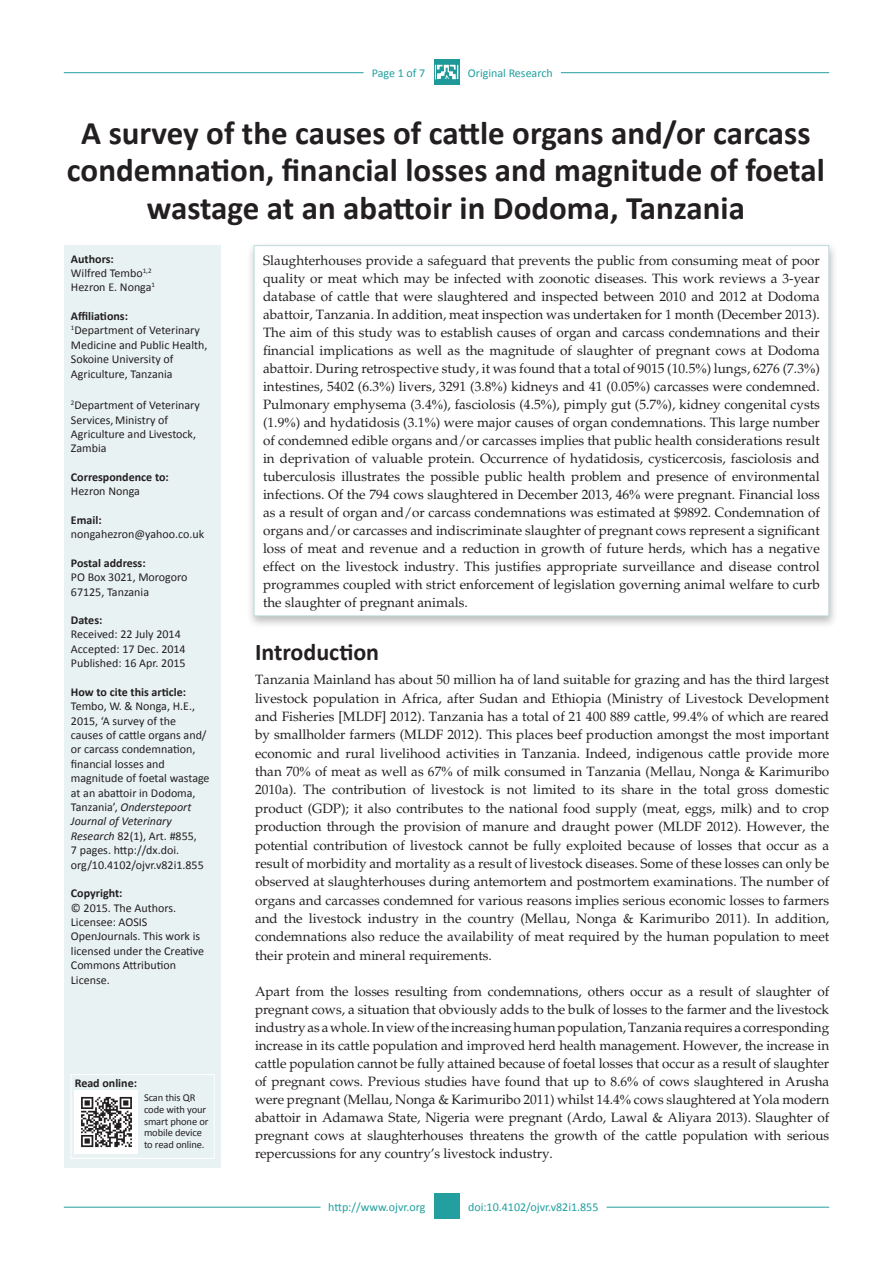
<style>
.page{position:relative;width:893px;height:1263px;background:#fff}
.page>*{position:absolute;margin:0;border:0;box-sizing:border-box;transform-origin:0 0}
.Article_Title{font:700 33px/37.5px "Calibri";color:#231f20;text-align:center}
._1{font:700 24px "Calibri";color:#231f20}
.Abstract_Text{font:13.5px/18px "Palatino";color:#231f20;text-align:justify}
.Text1{font:13.5px/18.3px "Palatino";color:#231f20;text-align:justify}
.Text{font:13.5px/18px "Palatino";letter-spacing:-.005em;color:#231f20;text-align:justify}
.Sidebar_text{font:12px/14.4px "Calibri";color:#231f20}
.Sidebar_head{font:700 12px "Calibri";color:#231f20}
.Sidebar_text1{font:12px/14.4px "Calibri";color:#231f20}
.RRH_Bottom{font:12px "Calibri";color:#229f9e}
.LRH_Bottom{font:12px "Calibri";color:#229f9e}
.RRH{font:12px "Calibri";color:#229f9e}
.LRH{font:12px "Calibri";letter-spacing:-.005em;color:#229f9e}
.Sidebar_text-2{font:10.5px/11.6px "Calibri";letter-spacing:-.01em;color:#231f20}
.s1{font-style:italic}
.s2{font-family:"Times New Roman"}
</style>
<div class="page">
<div style="left:434px;top:59px;width:25px;height:26px;background:#1e9999"></div>
<svg style="left:435px;top:65px;width:23px;height:15px"></svg>
<div style="left:434px;top:1193px;width:25px;height:26px;background:#229f9e"></div>
<hr style="left:64px;top:1207px;width:257px;height:1px;background:#229f9e">
<hr style="left:607px;top:1207px;width:222px;height:1px;background:#229f9e">
<hr style="left:64px;top:72px;width:300px;height:1px;background:#229f9e">
<hr style="left:561px;top:72px;width:268px;height:1px;background:#229f9e">
<div style="left:246px;top:241px;width:592px;height:387px;background:#231f20;opacity:.3"></div>
<div style="left:254px;top:246px;width:575px;height:370px;background:#fff"></div>
<div style="left:65px;top:245px;width:156px;height:922px;background:#e9f2f3"></div>
<div style="left:71px;top:1074px;width:144px;height:85px;border:1px solid #fff"></div>
<img style="left:75px;top:1090px;width:63px;height:63px">
<p class="LRH" style="left:372px;top:65px;width:55px">Page 1 of 7</p>
<p class="RRH" style="left:468px;top:65px;width:86px">Original Research</p>
<p class="Article_Title" style="left:67px;top:113px;width:759px">A survey of the causes of cattle organs and/or carcass condemnation, financial losses and magnitude of foetal wastage at an abattoir in Dodoma, Tanzania</p>
<p class="Sidebar_head" style="left:71px;top:251px;width:44px">Authors:</p>
<p class="Sidebar_text" style="left:71px;top:265px;width:82px">Wilfred Tembo<sup>1,2</sup></p>
<p class="Sidebar_text" style="left:71px;top:280px;width:86px">Hezron E. Nonga<sup>1</sup></p>
<p class="Sidebar_head" style="left:71px;top:309px;width:59px">Affiliations:</p>
<p class="Sidebar_text" style="left:71px;top:323px;width:138px"><sup>1</sup>Department of Veterinary<br>Medicine and Public Health,<br>Sokoine University of<br>Agriculture, Tanzania</p>
<p class="Sidebar_text1" style="left:71px;top:397px;width:130px"><sup>2</sup>Department of Veterinary<br>Services,Ministry of<br>Agriculture and Livestock,<br>Zambia</p>
<p class="Sidebar_head" style="left:71px;top:469px;width:99px">Correspondence to:</p>
<p class="Sidebar_text" style="left:71px;top:484px;width:70px">Hezron Nonga</p>
<p class="Sidebar_head" style="left:71px;top:512px;width:32px">Email:</p>
<p class="Sidebar_text" style="left:71px;top:526px;width:135px">nongahezron@yahoo.co.uk</p>
<p class="Sidebar_head" style="left:71px;top:555px;width:76px">Postal address:</p>
<p class="Sidebar_text" style="left:71px;top:569px;width:118px">PO Box 3021, Morogoro<br>67125, Tanzania</p>
<p class="Sidebar_head" style="left:71px;top:613px;width:33px">Dates:</p>
<p class="Sidebar_text" style="left:71px;top:627px;width:111px">Received: 22 July 2014</p>
<p class="Sidebar_text" style="left:71px;top:641px;width:116px">Accepted: 17 Dec. 2014</p>
<p class="Sidebar_text" style="left:71px;top:655px;width:116px">Published: 16 Apr. 2015</p>
<p class="Sidebar_head" style="left:71px;top:684px;width:117px">How to cite this article:</p>
<p class="Sidebar_text" style="left:71px;top:698px;width:140px">Tembo, W. &amp; Nonga, H.E.,<br>2015, ‘A survey of the causes of cattle organs and/ or carcass condemnation, financial losses and magnitude of foetal wastage at an abattoir in Dodoma,<br>Tanzania’, <span class="s1">Onderstepoort<br>Journal of Veterinary<br>Research</span> 82(1), Art. #855,<br>7 pages. http://dx.doi. org/10.4102/ojvr.v82i1.855</p>
<p class="Sidebar_head" style="left:71px;top:886px;width:53px">Copyright:</p>
<p class="Sidebar_text" style="left:71px;top:900px;width:135px">© 2015. The Authors.<br>Licensee: AOSIS<br>OpenJournals. This work is licensed under the Creative<br>Commons Attribution<br>License.</p>
<p class="Sidebar_head" style="left:75px;top:1075px;width:64px">Read online:</p>
<p class="Sidebar_text-2" style="left:144px;top:1092px;width:66px">Scan this QR code with your smart phone or mobile device to read online.</p>
<p class="Abstract_Text" style="left:263px;top:251px;width:558px">Slaughterhouses provide a safeguard that prevents the public from consuming meat of poor quality or meat which may be infected with zoonotic diseases. This work reviews a 3-year database of cattle that were slaughtered and inspected between 2010 and 2012 at Dodoma abattoir, Tanzania. In addition, meat inspection was undertaken for 1 month (December 2013).<br>The aim of this study was to establish causes of organ and carcass condemnations and their financial implications as well as the magnitude of slaughter of pregnant cows at Dodoma abattoir. During retrospective study, it was found that a total of 9015 (10.5<span class="s2">%</span>) lungs, 6276 (7.3<span class="s2">%</span>) intestines, 5402 (6.3<span class="s2">%</span>) livers, 3291 (3.8<span class="s2">%</span>) kidneys and 41 (0.05<span class="s2">%</span>) carcasses were condemned.<br>Pulmonary emphysema (3.4<span class="s2">%</span>), fasciolosis (4.5<span class="s2">%</span>), pimply gut (5.7<span class="s2">%</span>), kidney congenital cysts (1.9<span class="s2">%</span>) and hydatidosis (3.1<span class="s2">%</span>) were major causes of organ condemnations. This large number of condemned edible organs and/or carcasses implies that public health considerations result in deprivation of valuable protein. Occurrence of hydatidosis, cysticercosis, fasciolosis and tuberculosis illustrates the possible public health problem and presence of environmental infections. Of the 794 cows slaughtered in December 2013, 46<span class="s2">%</span> were pregnant. Financial loss as a result of organ and/or carcass condemnations was estimated at $9892. Condemnation of organs and/or carcasses and indiscriminate slaughter of pregnant cows represent a significant loss of meat and revenue and a reduction in growth of future herds, which has a negative effect on the livestock industry. This justifies appropriate surveillance and disease control programmes coupled with strict enforcement of legislation governing animal welfare to curb the slaughter of pregnant animals.</p>
<p class="_1" style="left:255px;top:637px;width:126px">Introduction</p>
<p class="Text1" style="left:255px;top:671px;width:576px">Tanzania Mainland has about 50 million ha of land suitable for grazing and has the third largest livestock population in Africa, after Sudan and Ethiopia (Ministry of Livestock Development and Fisheries [MLDF] 2012). Tanzania has a total of 21 400 889 cattle, 99.4<span class="s2">%</span> of which are reared by smallholder farmers (MLDF 2012). This places beef production amongst the most important economic and rural livelihood activities in Tanzania. Indeed, indigenous cattle provide more than 70<span class="s2">%</span> of meat as well as 67<span class="s2">%</span> of milk consumed in Tanzania (Mellau, Nonga &amp; Karimuribo 2010a). The contribution of livestock is not limited to its share in the total gross domestic product (GDP); it also contributes to the national food supply (meat, eggs, milk) and to crop production through the provision of manure and draught power (MLDF 2012). However, the potential contribution of livestock cannot be fully exploited because of losses that occur as a result of morbidity and mortality as a result of livestock diseases. Some of these losses can only be observed at slaughterhouses during antemortem and postmortem examinations. The number of organs and carcasses condemned for various reasons implies serious economic losses to farmers and the livestock industry in the country (Mellau, Nonga &amp; Karimuribo 2011). In addition, condemnations also reduce the availability of meat required by the human population to meet their protein and mineral requirements.</p>
<p class="Text" style="left:255px;top:982px;width:576px">Apart from the losses resulting from condemnations, others occur as a result of slaughter of pregnant cows, a situation that obviously adds to the bulk of losses to the farmer and the livestock industry as a whole. In view of the increasing human population, Tanzania requires a corresponding increase in its cattle population and improved herd health management. However, the increase in cattle population cannot be fully attained because of foetal losses that occur as a result of slaughter of pregnant cows. Previous studies have found that up to 8.6<span class="s2">%</span> of cows slaughtered in Arusha were pregnant (Mellau, Nonga &amp; Karimuribo 2011) whilst 14.4<span class="s2">%</span> cows slaughtered at Yola modern abattoir in Adamawa State, Nigeria were pregnant (Ardo, Lawal &amp; Aliyara 2013). Slaughter of pregnant cows at slaughterhouses threatens the growth of the cattle population with serious repercussions for any country’s livestock industry.</p>
<p class="LRH_Bottom" style="left:328px;top:1200px;width:99px">http://www.ojvr.org</p>
<p class="RRH_Bottom" style="left:468px;top:1200px;width:132px">doi:10.4102/ojvr.v82i1.855</p>
</div>
